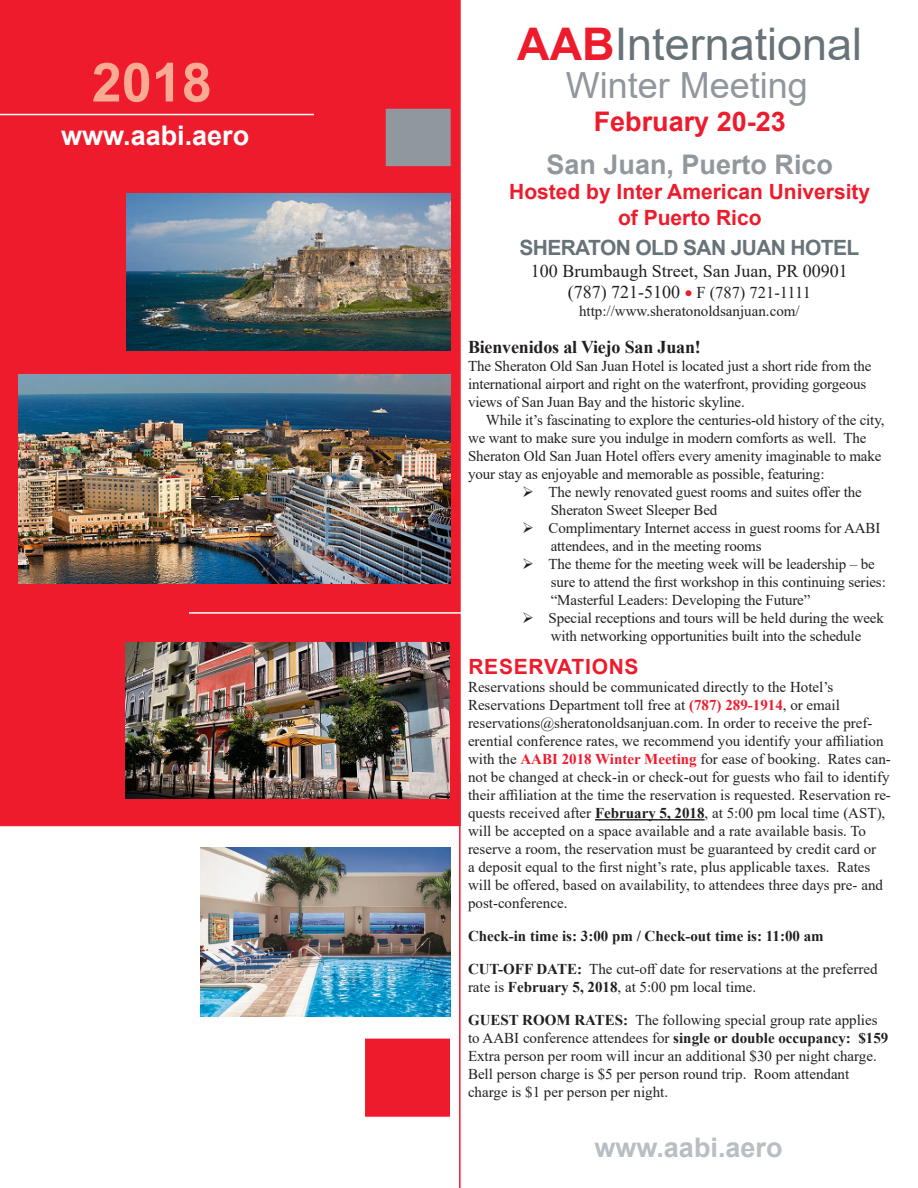
<style>
.page{position:relative;width:918px;height:1188px;background:#fff}
.page>*{position:absolute;margin:0;border:0;box-sizing:border-box;transform-origin:0 0}
.t1{font:700 54px "Arial";color:#f8aa94}
.t2{font:45px "Arial";color:#687379}
.t3{font:36px "Arial";color:#90979d}
.t4{font:700 27px "Arial";color:#90979d}
.t5{font:700 27px "Arial";color:#fff}
.t6{font:700 27px "Arial";color:#ee1b2c}
.t7{font:700 27px "Arial";color:#b8bec3}
.Normal__Web{font:700 21px "Arial";color:#ee1b2c}
.t8{font:700 21px "Arial";letter-spacing:-.03em;color:#687379}
.Normal__Web-2{font:700 21px "Arial";letter-spacing:.035em;color:#ee1b2c}
.t9{font:18px "Times New Roman";color:#231f20}
.t10{font:700 18px "Times New Roman";letter-spacing:-.01em;color:#231f20}
.t11{font:16.5px "Times New Roman";color:#231f20}
.Normal__Web-3{font:15px/18px "Times New Roman";color:#231f20}
.Normal__Web-4{font:700 15px "Times New Roman";color:#231f20}
.s1{font-weight:700;color:#ee1b2c}
.s2{font-size:18px}
.s3{color:#ee1b2c}
.s4{font-weight:700}
</style>
<div class="page">
<div style="left:0;top:0;width:461px;height:826px;background:#ee1b2c"></div>
<hr style="left:0;top:114px;width:314px;height:1px;background:#fff">
<hr style="left:459px;top:773px;width:2px;height:415px;background:#ee1b2c">
<hr style="left:189px;top:612px;width:273px;height:2px;background:#fff">
<div style="left:386px;top:109px;width:65px;height:57px;background:#90979d"></div>
<hr style="left:595px;top:819px;width:110px;height:2px;background:#231f20">
<img style="left:19px;top:375px;width:432px;height:209px">
<img style="left:126px;top:642px;width:324px;height:157px">
<img style="left:127px;top:194px;width:324px;height:156px">
<img style="left:201px;top:848px;width:249px;height:169px">
<div style="left:365px;top:1039px;width:85px;height:78px;background:#ee1b2c"></div>
<p class="t1" style="left:92px;top:44px;width:122px">2018</p>
<p class="t5" style="left:61px;top:117px;width:190px">www.aabi.aero</p>
<p class="t2" style="left:517px;top:13px;width:347px"><span class="s1">AAB</span>International</p>
<p class="t3" style="left:566px;top:61px;width:244px">Winter Meeting</p>
<p class="t6" style="left:594px;top:103px;width:194px">February 20-23</p>
<p class="t4" style="left:547px;top:146px;width:288px">San Juan, Puerto Rico</p>
<p class="Normal__Web" style="left:509px;top:177px;width:362px">Hosted by Inter American University</p>
<p class="Normal__Web" style="left:618px;top:202px;width:145px">of Puerto Rico</p>
<p class="t8" style="left:519px;top:233px;width:341px">SHERATON OLD SAN JUAN HOTEL</p>
<p class="t9" style="left:531px;top:258px;width:318px">100 Brumbaugh Street, San Juan, PR 00901</p>
<p class="t11" style="left:568px;top:281px;width:245px"><span class="s2">(787) 721-5100</span> <span class="s3">•</span> F (787) 721-1111</p>
<p class="Normal__Web-3" style="left:579px;top:302px;width:222px">http://www.sheratonoldsanjuan.com/</p>
<p class="t10" style="left:468px;top:334px;width:234px">Bienvenidos al Viejo San Juan!</p>
<p class="Normal__Web-3" style="left:468px;top:357px;width:405px">The Sheraton Old San Juan Hotel is located just a short ride from the</p>
<p class="Normal__Web-3" style="left:468px;top:375px;width:400px">international airport and right on the waterfront, providing gorgeous</p>
<p class="Normal__Web-3" style="left:468px;top:393px;width:278px">views of San Juan Bay and the historic skyline.</p>
<p class="Normal__Web-3" style="left:486px;top:411px;width:400px">While it’s fascinating to explore the centuries-old history of the city,</p>
<p class="Normal__Web-3" style="left:468px;top:429px;width:400px">we want to make sure you indulge in modern comforts as well. The</p>
<p class="Normal__Web-3" style="left:468px;top:447px;width:415px">Sheraton Old San Juan Hotel offers every amenity imaginable to make</p>
<p class="Normal__Web-3" style="left:468px;top:465px;width:358px">your stay as enjoyable and memorable as possible, featuring:</p>
<p class="Normal__Web-3" style="left:551px;top:483px;width:312px;text-indent:-29px">➢ The newly renovated guest rooms and suites offer the<br>Sheraton Sweet Sleeper Bed</p>
<p class="Normal__Web-3" style="left:551px;top:519px;width:331px;text-indent:-29px">➢ Complimentary Internet access in guest rooms for AABI attendees, and in the meeting rooms</p>
<p class="Normal__Web-3" style="left:551px;top:555px;width:337px;text-indent:-29px">➢ The theme for the meeting week will be leadership – be sure to attend the first workshop in this continuing series: “Masterful Leaders: Developing the Future”</p>
<p class="Normal__Web-3" style="left:522px;top:609px;width:363px;text-align:center">➢ Special receptions and tours will be held during the week with networking opportunities built into the schedule</p>
<p class="Normal__Web-2" style="left:468px;top:652px;width:172px">RESERVATIONS</p>
<p class="Normal__Web-3" style="left:468px;top:678px;width:424px">Reservations should be communicated directly to the Hotel’s Reservations Department toll free at <span class="s1">(787) 289-1914</span>, or email reservations@sheratonoldsanjuan.com. In order to receive the pref&shy;erential conference rates, we recommend you identify your affiliation with the <span class="s1">AABI 2018 Winter Meeting</span> for ease of booking. Rates can&shy;not be changed at check-in or check-out for guests who fail to identify their affiliation at the time the reservation is requested. Reservation re&shy;quests received after <span class="s4">February 5, 2018</span>, at 5:00 pm local time (AST), will be accepted on a space available and a rate available basis. To reserve a room, the reservation must be guaranteed by credit card or<br>a deposit equal to the first night’s rate, plus applicable taxes. Rates will be offered, based on availability, to attendees three days pre- and post-conference.</p>
<p class="Normal__Web-4" style="left:468px;top:925px;width:357px">Check-in time is: 3:00 pm / Check-out time is: 11:00 am</p>
<p class="Normal__Web-3" style="left:468px;top:960px;width:411px"><span class="s4">CUT-OFF DATE:</span> The cut-off date for reservations at the preferred rate is <span class="s4">February 5, 2018</span>, at 5:00 pm local time.</p>
<p class="Normal__Web-3" style="left:468px;top:1011px;width:422px"><span class="s4">GUEST ROOM RATES:</span> The following special group rate applies to AABI conference attendees for <span class="s4">single or double occupancy: $159<br></span>Extra person per room will incur an additional $30 per night charge.<br>Bell person charge is $5 per person round trip. Room attendant charge is $1 per person per night.</p>
<p class="t7" style="left:594px;top:1128px;width:190px">www.aabi.aero</p>
</div>
